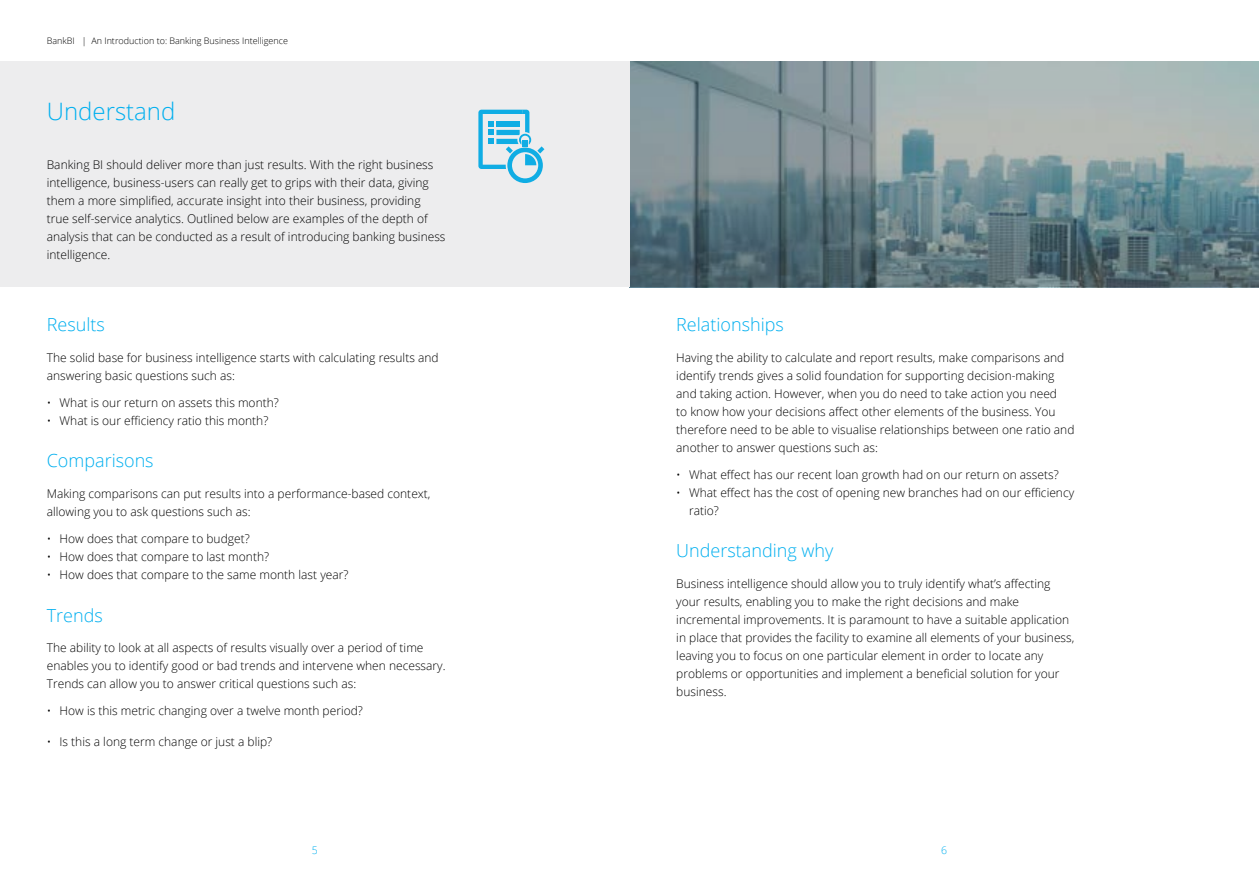
<style>
.page{position:relative;width:1259px;height:893px;background:#fff}
.page>*{position:absolute;margin:0;border:0;box-sizing:border-box;transform-origin:0 0}
.t1{font:300 24px "Open Sans";color:#00afef}
.t2{font:300 18px "Open Sans";color:#00afef}
.t3{font:300 12px/18px "Open Sans";color:#000}
.t4{font:300 10.5px "Open Sans";color:#00afef}
.t5{font:300 9px "Open Sans";color:#000}
</style>
<div class="page">
<svg style="left:630px;top:62px;width:629px;height:225px;background:#7a8e93"></svg>
<div style="left:0;top:62px;width:629px;height:225px;background:#ededee"></div>
<svg style="left:478px;top:110px;width:66px;height:73px"></svg>
<p class="t5" style="left:47px;top:35px;width:243px">BankBI | An Introduction to: Banking Business Intelligence</p>
<h1 class="t1" style="left:47px;top:95px;width:130px">Understand</h1>
<p class="t3" style="left:47px;top:156px;width:400px">Banking BI should deliver more than just results. With the right business intelligence, business-users can really get to grips with their data, giving them a more simplified, accurate insight into their business, providing true self-service analytics. Outlined below are examples of the depth of analysis that can be conducted as a result of introducing banking business intelligence.</p>
<h2 class="t2" style="left:47px;top:312px;width:60px">Results</h2>
<p class="t3" style="left:47px;top:348px;width:393px">The solid base for business intelligence starts with calculating results and answering basic questions such as:</p>
<p class="t3" style="left:47px;top:393px;width:234px">• What is our return on assets this month?</p>
<p class="t3" style="left:47px;top:411px;width:223px">• What is our efficiency ratio this month?</p>
<h2 class="t2" style="left:47px;top:449px;width:108px">Comparisons</h2>
<p class="t3" style="left:47px;top:484px;width:385px">Making comparisons can put results into a performance-based context, allowing you to ask questions such as:</p>
<p class="t3" style="left:47px;top:529px;width:204px">• How does that compare to budget?</p>
<p class="t3" style="left:47px;top:547px;width:224px">• How does that compare to last month?</p>
<p class="t3" style="left:47px;top:565px;width:303px">• How does that compare to the same month last year?</p>
<h2 class="t2" style="left:47px;top:603px;width:58px">Trends</h2>
<p class="t3" style="left:47px;top:639px;width:400px">The ability to look at all aspects of results visually over a period of time enables you to identify good or bad trends and intervene when necessary.<br>Trends can allow you to answer critical questions such as:</p>
<p class="t3" style="left:47px;top:701px;width:318px">• How is this metric changing over a twelve month period?</p>
<p class="t3" style="left:47px;top:732px;width:227px">• Is this a long term change or just a blip?</p>
<h2 class="t2" style="left:676px;top:312px;width:109px">Relationships</h2>
<p class="t3" style="left:676px;top:348px;width:400px">Having the ability to calculate and report results, make comparisons and identify trends gives a solid foundation for supporting decision-making and taking action. However, when you do need to take action you need<br>to know how your decisions affect other elements of the business. You therefore need to be able to visualise relationships between one ratio and another to answer questions such as:</p>
<p class="t3" style="left:676px;top:465px;width:384px">• What effect has our recent loan growth had on our return on assets?</p>
<p class="t3" style="left:689px;top:483px;width:387px;text-indent:-13px">• What effect has the cost of opening new branches had on our efficiency ratio?</p>
<h2 class="t2" style="left:676px;top:539px;width:159px">Understanding why</h2>
<p class="t3" style="left:676px;top:574px;width:399px">Business intelligence should allow you to truly identify what’s affecting your results, enabling you to make the right decisions and make incremental improvements. It is paramount to have a suitable application in place that provides the facility to examine all elements of your business, leaving you to focus on one particular element in order to locate any problems or opportunities and implement a beneficial solution for your business.</p>
<p class="t4" style="left:312px;top:843px;width:7px">5</p>
<p class="t4" style="left:941px;top:843px;width:7px">6</p>
</div>
